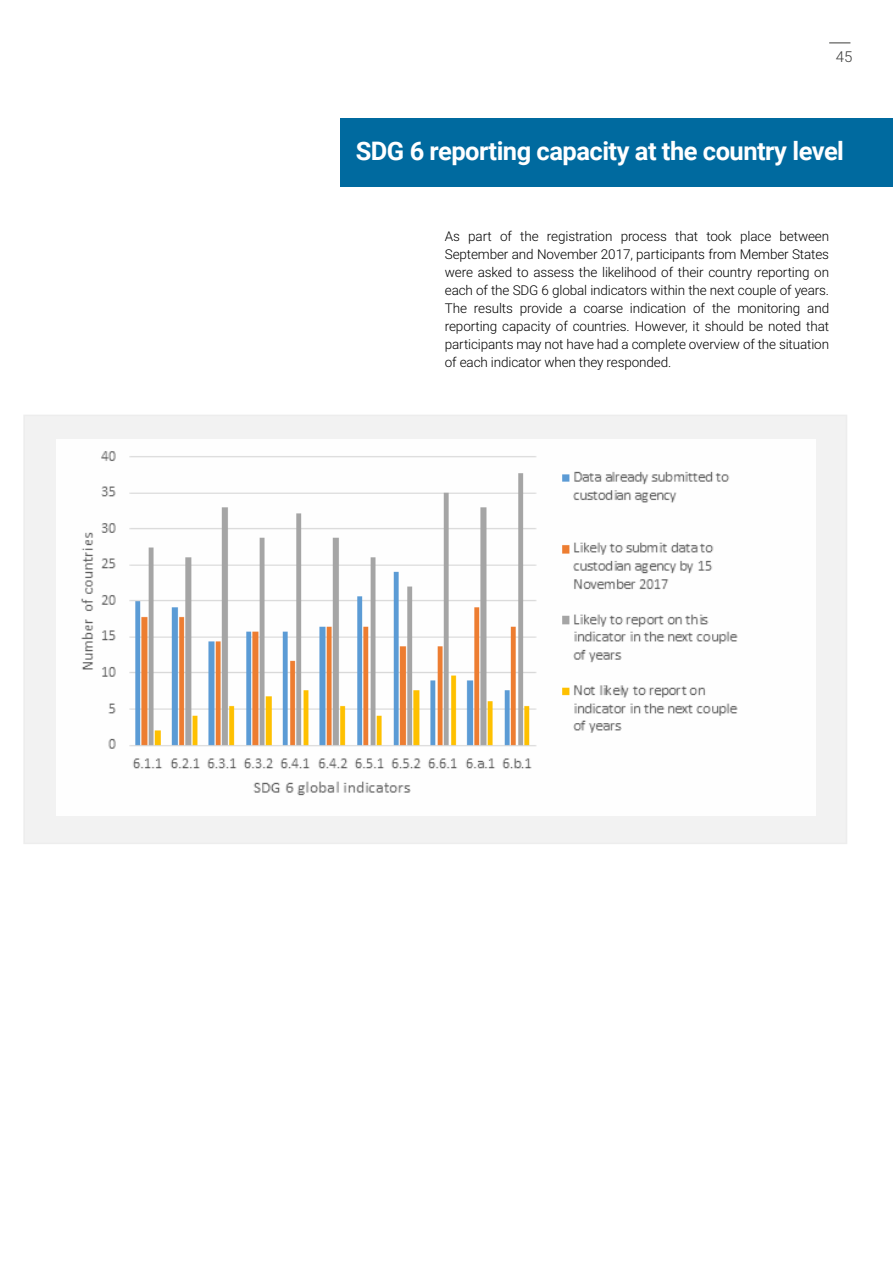
<style>
.page{position:relative;width:893px;height:1263px;background:#fff}
.page>*{position:absolute;margin:0;border:0;box-sizing:border-box;transform-origin:0 0}
.t1{font:700 25.5px "Roboto";letter-spacing:-.02em;color:#fff}
.t2{font:300 15px "Roboto";color:#3c3c3b}
.t3{font:300 13.5px/18px "Roboto";letter-spacing:-.01em;color:#000;text-align:justify}
</style>
<div class="page">
<svg style="left:829px;top:43px;width:21px;height:1px"></svg>
<div style="left:340px;top:118px;width:553px;height:68px;background:#006a9f"></div>
<div style="left:23px;top:415px;width:824px;height:429px;background:#f2f2f2"></div>
<img style="left:57px;top:440px;width:758px;height:375px">
<p class="t2" style="left:836px;top:46px;width:18px">45</p>
<h1 class="t1" style="left:356px;top:133px;width:490px">SDG 6 reporting capacity at the country level</h1>
<p class="t3" style="left:445px;top:226px;width:386px">As part of the registration process that took place between September and November 2017, participants from Member States were asked to assess the likelihood of their country reporting on each of the SDG 6 global indicators within the next couple of years.<br>The results provide a coarse indication of the monitoring and reporting capacity of countries. However, it should be noted that participants may not have had a complete overview of the situation of each indicator when they responded.</p>
</div>
